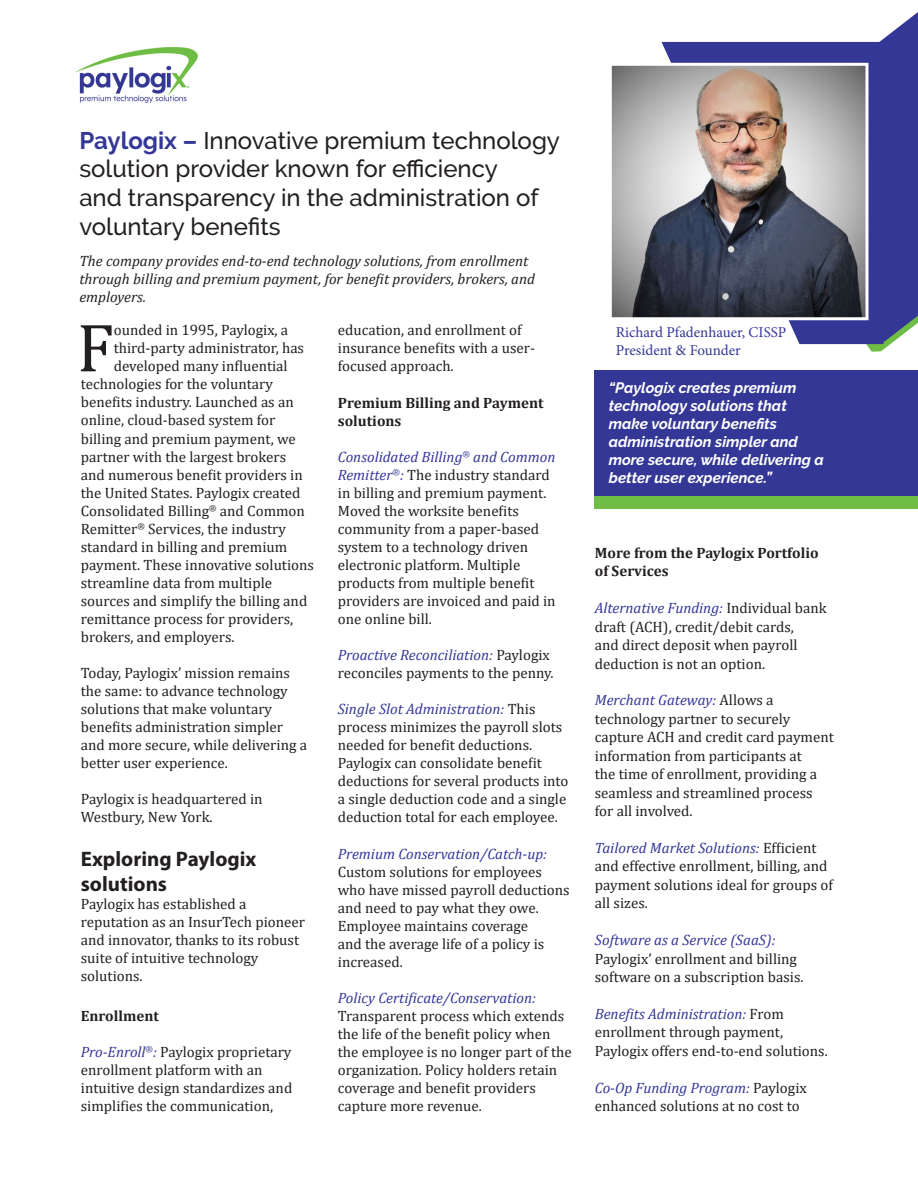
<style>
.page{position:relative;width:918px;height:1188px;background:#fff}
.page>*{position:absolute;margin:0;border:0;box-sizing:border-box;transform-origin:0 0}
.t1{font:69px "Cambria";color:#231f20}
.t2{font:500 24px/28.8px "Raleway";color:#231f20}
.t3{font:700 21px/25.2px "Myriad Pro";color:#231f20}
.t4{font:15px/18px "Cambria";color:#231f20}
.t5{font:italic 700 15px/18px "Raleway";color:#fff}
.t6{font:italic 15px/18px "Cambria";color:#231f20}
.t7{font:700 15px/18px "Cambria";color:#231f20}
.t8{font:italic 15px/18px "Cambria";color:#343796}
.t9{font:15px "Minion Pro";color:#343796}
.s1{font-weight:700;color:#343796}
.s2{font-style:italic;color:#343796}
.s3{font-style:normal;color:#231f20}
</style>
<div class="page">
<div style="left:594px;top:383px;width:324px;height:126px;background:#6fbd45"></div>
<svg style="left:737px;top:12px;width:181px;height:330px;fill:#343796"></svg>
<svg style="left:662px;top:42px;width:222px;height:302px;fill:#343796"></svg>
<img style="left:76px;top:48px;width:122px;height:55px">
<img style="left:613px;top:67px;width:251px;height:249px">
<div style="left:609px;top:63px;width:259px;height:257px;border:3px solid #fff"></div>
<div style="left:594px;top:370px;width:324px;height:125px;background:#343796"></div>
<p class="t2" style="left:79px;top:126px;width:482px"><span class="s1">Paylogix –</span> Innovative premium technology solution provider known for efficiency<br>and transparency in the administration of voluntary benefits</p>
<p class="t6" style="left:79px;top:251px;width:457px">The company provides end-to-end technology solutions, from enrollment through billing and premium payment, for benefit providers, brokers, and employers.</p>
<p class="t1" style="left:77px;top:307px;width:39px">F</p>
<p class="t4" style="left:114px;top:321px;width:176px">ounded in 1995, Paylogix, a</p>
<p class="t4" style="left:114px;top:339px;width:192px">third-party administrator, has</p>
<p class="t4" style="left:114px;top:357px;width:175px">developed many influential</p>
<p class="t4" style="left:81px;top:375px;width:194px">technologies for the voluntary</p>
<p class="t4" style="left:81px;top:393px;width:214px">benefits industry. Launched as an</p>
<p class="t4" style="left:81px;top:411px;width:196px">online, cloud-based system for</p>
<p class="t4" style="left:81px;top:429px;width:216px">billing and premium payment, we</p>
<p class="t4" style="left:81px;top:447px;width:207px">partner with the largest brokers</p>
<p class="t4" style="left:81px;top:465px;width:223px">and numerous benefit providers in</p>
<p class="t4" style="left:81px;top:483px;width:221px">the United States. Paylogix created</p>
<p class="t4" style="left:81px;top:502px;width:226px">Consolidated Billing<sup>®</sup> and Common</p>
<p class="t4" style="left:81px;top:520px;width:207px">Remitter<sup>®</sup> Services, the industry</p>
<p class="t4" style="left:81px;top:538px;width:208px">standard in billing and premium</p>
<p class="t4" style="left:81px;top:556px;width:235px">payment. These innovative solutions</p>
<p class="t4" style="left:81px;top:574px;width:193px">streamline data from multiple</p>
<p class="t4" style="left:81px;top:592px;width:228px">sources and simplify the billing and</p>
<p class="t4" style="left:81px;top:610px;width:214px">remittance process for providers,</p>
<p class="t4" style="left:81px;top:628px;width:155px">brokers, and employers.</p>
<p class="t4" style="left:81px;top:664px;width:228px">Today, Paylogix’ mission remains the same: to advance technology solutions that make voluntary benefits administration simpler and more secure, while delivering a better user experience.</p>
<p class="t4" style="left:81px;top:790px;width:183px">Paylogix is headquartered in<br>Westbury, New York.</p>
<p class="t3" style="left:81px;top:845px;width:177px">Exploring Paylogix solutions</p>
<p class="t4" style="left:81px;top:895px;width:226px">Paylogix has established a reputation as an InsurTech pioneer and innovator, thanks to its robust suite of intuitive technology solutions.</p>
<p class="t7" style="left:81px;top:1006px;width:80px">Enrollment</p>
<p class="t4" style="left:81px;top:1043px;width:213px"><span class="s2">Pro-Enroll</span><sup>®</sup><span class="s2">:</span> Paylogix proprietary enrollment platform with an intuitive design standardizes and simplifies the communication,</p>
<p class="t4" style="left:338px;top:321px;width:199px">education, and enrollment of insurance benefits with a user&shy;focused approach.</p>
<p class="t7" style="left:338px;top:393px;width:207px">Premium Billing and Payment solutions</p>
<p class="t8" style="left:338px;top:447px;width:219px">Consolidated Billing<sup>®</sup> and Common<br>Remitter<sup>®</sup>: <span class="s3">The industry standard</span></p>
<p class="t4" style="left:338px;top:484px;width:219px">in billing and premium payment.<br>Moved the worksite benefits community from a paper-based system to a technology driven electronic platform. Multiple products from multiple benefit providers are invoiced and paid in one online bill.</p>
<p class="t4" style="left:338px;top:646px;width:217px"><span class="s2">Proactive Reconciliation:</span> Paylogix reconciles payments to the penny.</p>
<p class="t4" style="left:338px;top:700px;width:232px"><span class="s2">Single Slot Administration:</span> This process minimizes the payroll slots needed for benefit deductions.<br>Paylogix can consolidate benefit deductions for several products into a single deduction code and a single deduction total for each employee.</p>
<p class="t4" style="left:338px;top:844px;width:233px"><span class="s2">Premium Conservation/Catch-up:<br></span>Custom solutions for employees who have missed payroll deductions and need to pay what they owe.<br>Employee maintains coverage<br>and the average life of a policy is increased.</p>
<p class="t4" style="left:338px;top:989px;width:236px"><span class="s2">Policy Certificate/Conservation:<br></span>Transparent process which extends the life of the benefit policy when the employee is no longer part of the organization. Policy holders retain coverage and benefit providers capture more revenue.</p>
<p class="t9" style="left:616px;top:322px;width:172px">Richard Pfadenhauer, CISSP</p>
<p class="t9" style="left:616px;top:340px;width:126px">President &amp; Founder</p>
<p class="t5" style="left:609px;top:379px;width:216px">“Paylogix creates premium technology solutions that make voluntary benefits administration simpler and more secure, while delivering a better user experience.”</p>
<p class="t7" style="left:595px;top:543px;width:225px;line-height:18.5px">More from the Paylogix Portfolio of Services</p>
<p class="t4" style="left:595px;top:599px;width:233px;line-height:18.5px"><span class="s2">Alternative Funding:</span> Individual bank draft (ACH), credit/debit cards,<br>and direct deposit when payroll deduction is not an option.</p>
<p class="t4" style="left:595px;top:691px;width:240px;line-height:18.5px"><span class="s2">Merchant Gateway:</span> Allows a technology partner to securely capture ACH and credit card payment information from participants at<br>the time of enrollment, providing a seamless and streamlined process for all involved.</p>
<p class="t4" style="left:595px;top:839px;width:240px;line-height:18.5px"><span class="s2">Tailored Market Solutions:</span> Efficient and effective enrollment, billing, and payment solutions ideal for groups of all sizes.</p>
<p class="t4" style="left:595px;top:931px;width:210px;line-height:18.5px"><span class="s2">Software as a Service (SaaS):<br></span>Paylogix’ enrollment and billing software on a subscription basis.</p>
<p class="t4" style="left:595px;top:1005px;width:234px;line-height:18.5px"><span class="s2">Benefits Administration:</span> From enrollment through payment,<br>Paylogix offers end-to-end solutions.</p>
<p class="t4" style="left:595px;top:1078px;width:213px;line-height:18.5px"><span class="s2">Co-Op Funding Program:</span> Paylogix enhanced solutions at no cost to</p>
</div>
